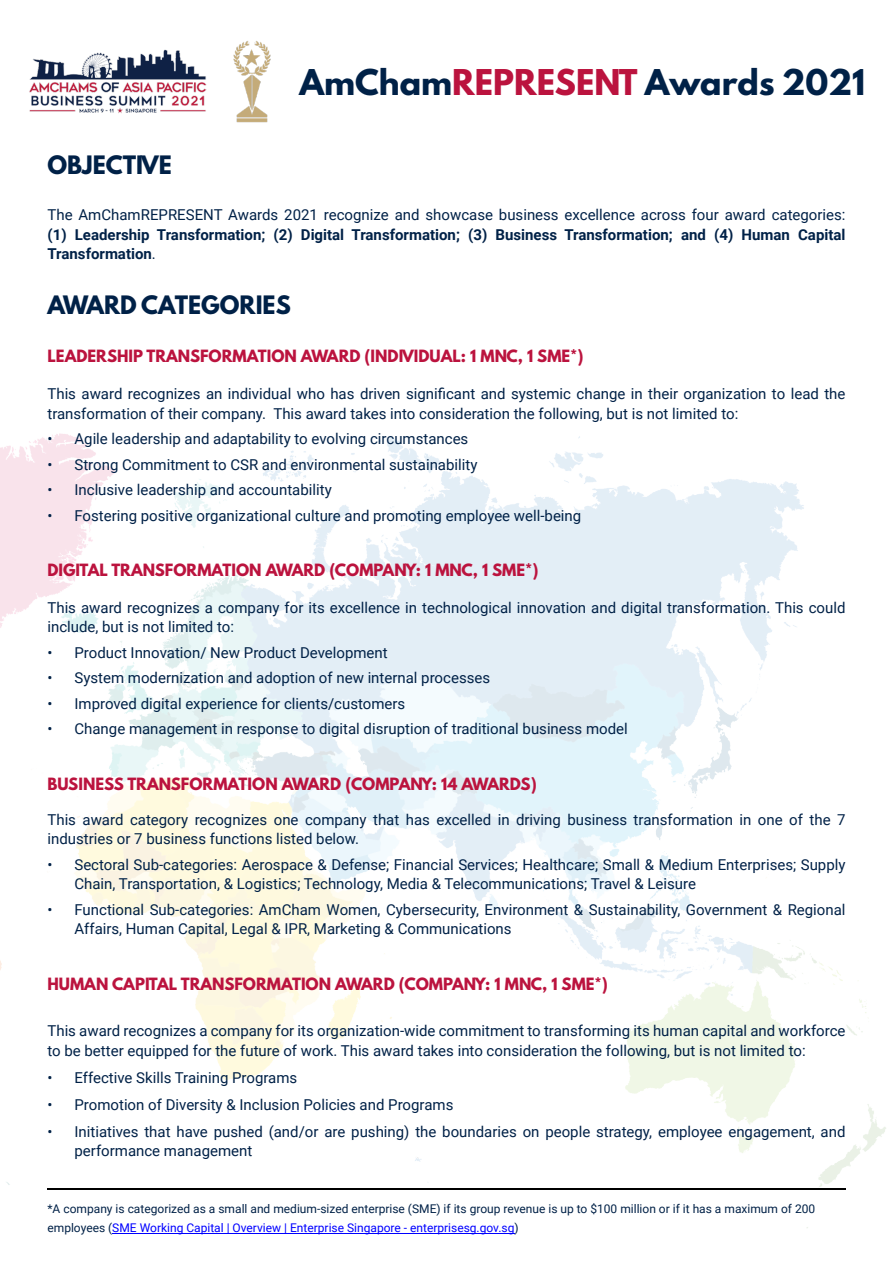
<style>
.page{position:relative;width:893px;height:1263px;background:#fff}
.page>*{position:absolute;margin:0;border:0;box-sizing:border-box;transform-origin:0 0}
.t1{font:700 31.5px "League Spartan";color:#002147}
.t2{font:700 22.5px "League Spartan";color:#002147}
.t3{font:15px/19.5px "Roboto";color:#002147}
.t4{font:700 15px "League Spartan";color:#bb133e}
.t5{font:700 15px/19.5px "Roboto";color:#002147}
.t6{font:12px/19.5px "Roboto";color:#002147}
.s1{color:#bb133e}
.s2{font-weight:400}
.s3{color:#00f}
</style>
<div class="page">
<img style="left:0;top:433px;width:886px;height:795px">
<img style="left:233px;top:41px;width:37px;height:81px">
<img style="left:29px;top:49px;width:178px;height:64px">
<hr style="left:112px;top:1233px;width:403px;height:1px;background:#00f">
<hr style="left:47px;top:1188px;width:798px;height:1px;background:#000">
<h1 class="t1" style="left:299px;top:71px;width:567px">AmCham<span class="s1">REPRESENT</span> Awards 2021</h1>
<h2 class="t2" style="left:47px;top:157px;width:126px">OBJECTIVE</h2>
<p class="t3" style="left:47px;top:207px;width:799px">The AmChamREPRESENT Awards 2021 recognize and showcase business excellence across four award categories:</p>
<p class="t5" style="left:47px;top:226px;width:799px">(1) Leadership Transformation; (2) Digital Transformation; (3) Business Transformation; and (4) Human Capital<br>Transformation<span class="s2">.</span></p>
<h2 class="t2" style="left:47px;top:297px;width:245px">AWARD CATEGORIES</h2>
<p class="t4" style="left:47px;top:351px;width:538px">LEADERSHIP TRANSFORMATION AWARD (INDIVIDUAL: 1 MNC, 1 SME*)</p>
<p class="t3" style="left:47px;top:386px;width:799px">This award recognizes an individual who has driven significant and systemic change in their organization to lead the transformation of their company. This award takes into consideration the following, but is not limited to:</p>
<p class="t3" style="left:47px;top:431px;width:422px">• Agile leadership and adaptability to evolving circumstances</p>
<p class="t3" style="left:47px;top:456px;width:431px">• Strong Commitment to CSR and environmental sustainability</p>
<p class="t3" style="left:47px;top:482px;width:286px">• Inclusive leadership and accountability</p>
<p class="t3" style="left:47px;top:507px;width:535px">• Fostering positive organizational culture and promoting employee well-being</p>
<p class="t4" style="left:47px;top:565px;width:492px">DIGITAL TRANSFORMATION AWARD (COMPANY: 1 MNC, 1 SME*)</p>
<p class="t3" style="left:47px;top:599px;width:799px">This award recognizes a company for its excellence in technological innovation and digital transformation. This could include, but is not limited to:</p>
<p class="t3" style="left:47px;top:644px;width:342px">• Product Innovation/ New Product Development</p>
<p class="t3" style="left:47px;top:670px;width:444px">• System modernization and adoption of new internal processes</p>
<p class="t3" style="left:47px;top:695px;width:359px">• Improved digital experience for clients/customers</p>
<p class="t3" style="left:47px;top:721px;width:582px">• Change management in response to digital disruption of traditional business model</p>
<p class="t4" style="left:47px;top:778px;width:491px">BUSINESS TRANSFORMATION AWARD (COMPANY: 14 AWARDS)</p>
<p class="t3" style="left:47px;top:811px;width:800px">This award category recognizes one company that has excelled in driving business transformation in one of the 7 industries or 7 business functions listed below.</p>
<p class="t3" style="left:74px;top:856px;width:772px;text-indent:-27px">• Sectoral Sub-categories: Aerospace &amp; Defense; Financial Services; Healthcare; Small &amp; Medium Enterprises; Supply<br>Chain, Transportation, &amp; Logistics; Technology, Media &amp; Telecommunications; Travel &amp; Leisure</p>
<p class="t3" style="left:74px;top:901px;width:773px;text-indent:-27px">• Functional Sub-categories: AmCham Women, Cybersecurity, Environment &amp; Sustainability, Government &amp; Regional<br>Affairs, Human Capital, Legal &amp; IPR, Marketing &amp; Communications</p>
<p class="t4" style="left:47px;top:978px;width:562px">HUMAN CAPITAL TRANSFORMATION AWARD (COMPANY: 1 MNC, 1 SME*)</p>
<p class="t3" style="left:47px;top:1023px;width:800px">This award recognizes a company for its organization-wide commitment to transforming its human capital and workforce to be better equipped for the future of work. This award takes into consideration the following, but is not limited to:</p>
<p class="t3" style="left:47px;top:1069px;width:251px">• Effective Skills Training Programs</p>
<p class="t3" style="left:47px;top:1096px;width:407px">• Promotion of Diversity &amp; Inclusion Policies and Programs</p>
<p class="t3" style="left:74px;top:1123px;width:773px;text-indent:-27px">• Initiatives that have pushed (and/or are pushing) the boundaries on people strategy, employee engagement, and performance management</p>
<p class="t6" style="left:47px;top:1200px;width:769px">*A company is categorized as a small and medium-sized enterprise (SME) if its group revenue is up to $100 million or if it has a maximum of 200 employees (<span class="s3">SME Working Capital | Overview | Enterprise Singapore - enterprisesg.gov.sg</span>)</p>
</div>
